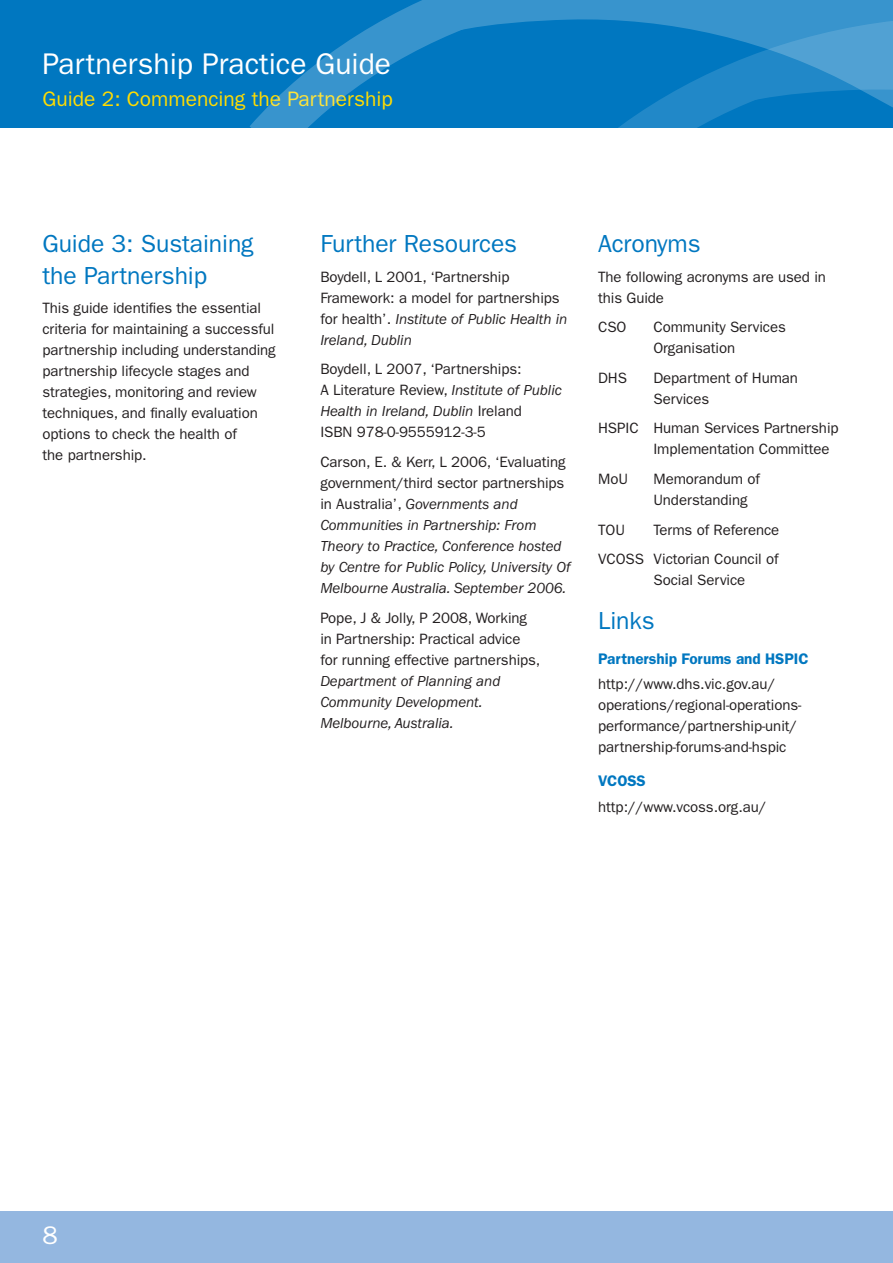
<style>
.page{position:relative;width:893px;height:1263px;background:#fff}
.page>*{position:absolute;margin:0;border:0;box-sizing:border-box;transform-origin:0 0}
.t1{font:30px "Franklin Gothic LT";color:#fff}
.t2{font:25.5px "Franklin Gothic LT";color:#fff}
.t3{font:24.75px/31.5px "Franklin Gothic LT";letter-spacing:-.005em;color:#0077c0}
.t4{font:21px "Franklin Gothic LT";color:#ffdc01}
.t5{font:600 15.3px "Franklin Gothic LT";letter-spacing:-.005em;color:#0077c0}
.t6{font:15px/21px "Franklin Gothic LT";letter-spacing:-.005em;color:#231f20}
.t7{font:italic 15px/21px "Franklin Gothic LT";letter-spacing:-.005em;color:#231f20}
.s1{font-style:italic}
.s2{font-style:normal}
</style>
<div class="page">
<div style="left:0;top:0;width:893px;height:128px;background:#0077c0"></div>
<div style="left:0;top:1212px;width:893px;height:51px;background:#94b7e0"></div>
<svg style="left:250px;top:0;width:206px;height:128px"></svg>
<svg style="left:456px;top:0;width:437px;height:32px;background:#3391cb"></svg>
<svg style="left:542px;top:15px;width:351px;height:113px"></svg>
<svg style="left:750px;top:30px;width:143px;height:98px"></svg>
<h1 class="t1" style="left:43px;top:46px;width:350px">Partnership Practice Guide</h1>
<h3 class="t4" style="left:43px;top:87px;width:352px">Guide 2: Commencing the Partnership</h3>
<h3 class="t3" style="left:43px;top:228px;width:213px">Guide 3: Sustaining the Partnership</h3>
<p class="t6" style="left:43px;top:298px;width:235px">This guide identifies the essential criteria for maintaining a successful partnership including understanding partnership lifecycle stages and strategies, monitoring and review techniques, and finally evaluation options to check the health of<br>the partnership.</p>
<h3 class="t3" style="left:320px;top:228px;width:198px">Further Resources</h3>
<p class="t6" style="left:320px;top:266px;width:249px">Boydell, L 2001, ‘Partnership<br>Framework: a model for partnerships for health’. <span class="s1">Institute of Public Health in<br>Ireland, Dublin</span></p>
<p class="t6" style="left:320px;top:359px;width:243px">Boydell, L 2007, ‘Partnerships:<br>A Literature Review, <span class="s1">Institute of Public Health in Ireland, Dublin</span> Ireland<br>ISBN 978-0-9555912-3-5</p>
<p class="t7" style="left:320px;top:452px;width:252px"><span class="s2">Carson, E. &amp; Kerr, L 2006, ‘Evaluating government/third sector partnerships in Australia’,</span> Governments and Communities in Partnership: From Theory to Practice, Conference hosted by Centre for Public Policy, University Of Melbourne Australia. September 2006.</p>
<p class="t6" style="left:320px;top:607px;width:222px">Pope, J &amp; Jolly, P 2008, Working in Partnership: Practical advice for running effective partnerships,</p>
<p class="t7" style="left:320px;top:670px;width:182px">Department of Planning and<br>Community Development.<br>Melbourne, Australia.</p>
<h3 class="t3" style="left:598px;top:228px;width:104px">Acronyms</h3>
<p class="t6" style="left:598px;top:266px;width:229px">The following acronyms are used in this Guide</p>
<p class="t6" style="left:598px;top:317px;width:30px">CSO</p>
<p class="t6" style="left:653px;top:317px;width:134px">Community Services<br>Organisation</p>
<p class="t6" style="left:598px;top:367px;width:30px">DHS</p>
<p class="t6" style="left:653px;top:367px;width:146px">Department of Human<br>Services</p>
<p class="t6" style="left:653px;top:418px;width:187px;text-indent:-55px">HSPIC Human Services Partnership<br>Implementation Committee</p>
<p class="t6" style="left:598px;top:468px;width:31px">MoU</p>
<p class="t6" style="left:653px;top:468px;width:108px">Memorandum of<br>Understanding</p>
<p class="t6" style="left:598px;top:519px;width:28px">TOU</p>
<p class="t6" style="left:598px;top:515px;width:183px;line-height:29.5px;text-align:right">Terms of Reference<br>VCOSS Victorian Council of</p>
<p class="t6" style="left:653px;top:569px;width:93px">Social Service</p>
<h3 class="t3" style="left:598px;top:605px;width:58px">Links</h3>
<p class="t5" style="left:598px;top:649px;width:212px">Partnership Forums and HSPIC</p>
<p class="t6" style="left:598px;top:673px;width:205px">http://www.dhs.vic.gov.au/ operations/regional-operations&shy;performance/partnership-unit/ partnership-forums-and-hspic</p>
<p class="t5" style="left:598px;top:772px;width:49px">VCOSS</p>
<p class="t6" style="left:598px;top:796px;width:170px">http://www.vcoss.org.au/</p>
<h2 class="t2" style="left:43px;top:1220px;width:17px">8</h2>
</div>
